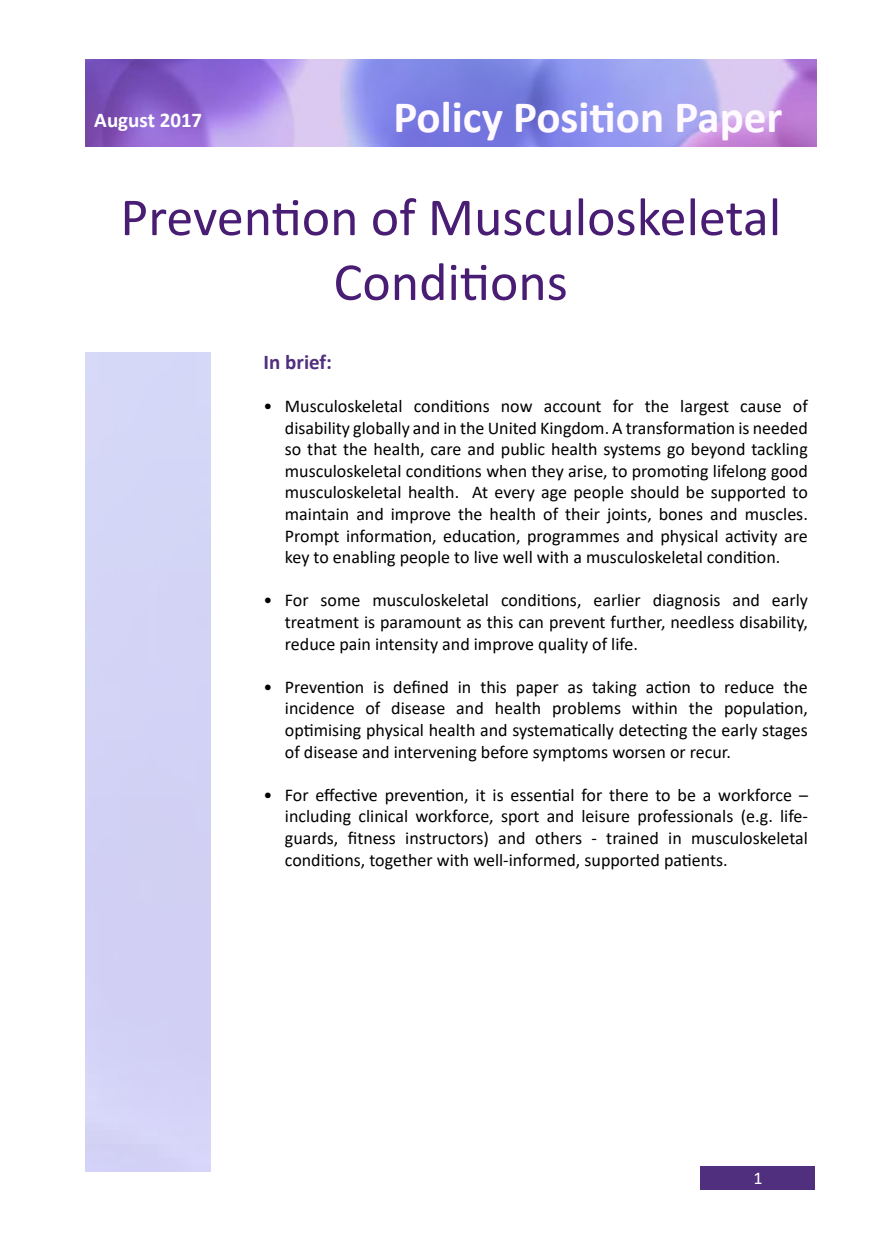
<style>
.page{position:relative;width:893px;height:1246px;background:#fff}
.page>*{position:absolute;margin:0;border:0;box-sizing:border-box;transform-origin:0 0}
.t1{font:54px/64.8px "Calibri";color:#491d74;text-align:center}
.t2{font:700 45px "Calibri";color:#fffaff}
.t3{font:700 21px "Calibri";color:#fff}
.t4{font:700 21px "Calibri";color:#50307e}
.t5{font:18px/21.6px "Calibri";color:#000;text-align:justify}
.t6{font:18px "Calibri";color:#fff}
</style>
<div class="page">
<div style="left:701px;top:1166px;width:114px;height:23px;background:#50307e"></div>
<img style="left:85px;top:60px;width:731px;height:87px">
<p class="t3" style="left:94px;top:105px;width:109px">August 2017</p>
<h2 class="t2" style="left:393px;top:86px;width:391px">Policy Position Paper</h2>
<h1 class="t1" style="left:120px;top:183px;width:662px">Prevention of Musculoskeletal<br>Conditions</h1>
<p class="t4" style="left:264px;top:347px;width:70px">In brief:</p>
<p class="t5" style="left:285px;top:395px;width:524px;text-indent:-21px">• Musculoskeletal conditions now account for the largest cause of disability globally and in the United Kingdom. A transformation is needed so that the health, care and public health systems go beyond tackling musculoskeletal conditions when they arise, to promoting lifelong good musculoskeletal health. At every age people should be supported to maintain and improve the health of their joints, bones and muscles.<br>Prompt information, education, programmes and physical activity are key to enabling people to live well with a musculoskeletal condition.</p>
<p class="t5" style="left:285px;top:589px;width:525px;text-indent:-21px">• For some musculoskeletal conditions, earlier diagnosis and early treatment is paramount as this can prevent further, needless disability, reduce pain intensity and improve quality of life.</p>
<p class="t5" style="left:285px;top:675px;width:525px;text-indent:-21px">• Prevention is defined in this paper as taking action to reduce the incidence of disease and health problems within the population, optimising physical health and systematically detecting the early stages of disease and intervening before symptoms worsen or recur.</p>
<p class="t5" style="left:285px;top:783px;width:525px;text-indent:-21px">• For effective prevention, it is essential for there to be a workforce – including clinical workforce, sport and leisure professionals (e.g. life&shy;guards, fitness instructors) and others - trained in musculoskeletal conditions, together with well-informed, supported patients.</p>
<p class="t6" style="left:753px;top:1165px;width:11px">1</p>
</div>
